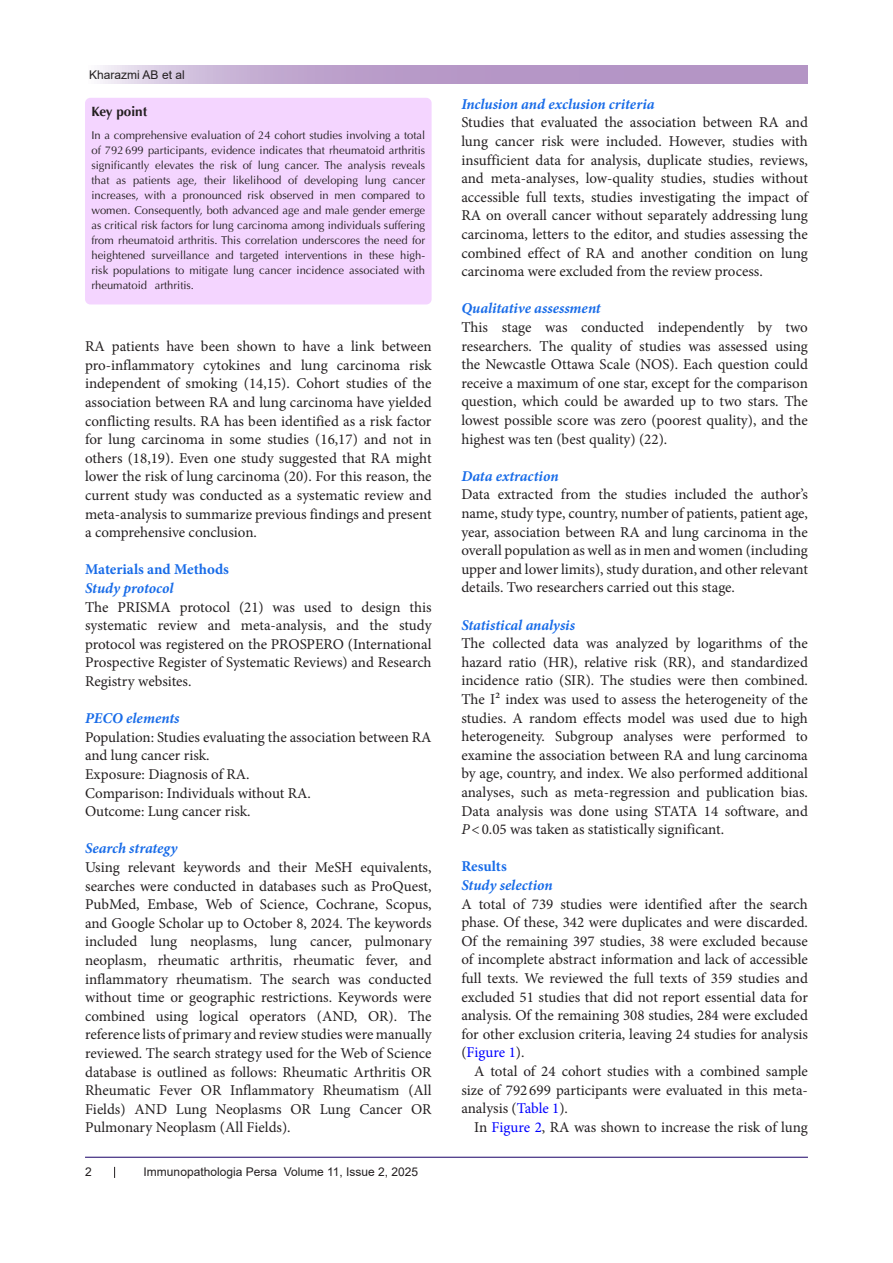
<style>
.page{position:relative;width:893px;height:1263px;background:#fff}
.page>*{position:absolute;margin:0;border:0;box-sizing:border-box;transform-origin:0 0}
.t1{font:15px/18.6px "Minion Pro";color:#231f20;text-align:justify}
.t2{font:italic 700 15px "Minion Pro";letter-spacing:-.005em;color:#196ce8}
.t3{font:700 15px "Minion Pro";color:#196ce8}
.t4{font:700 13.5px "Optima LT Std";color:#231f20}
.t5{font:12px "Arial";color:#231f20}
.t6{font:11.25px/15px "Optima LT Std";color:#231f20;text-align:justify}
.s1{font-style:italic}
.s2{color:#00f}
</style>
<div class="page">
<svg style="left:100px;top:66px;width:708px;height:18px;background:#bea3cd"></svg>
<hr style="left:85px;top:1157px;width:723px;height:1px;background:#190066">
<div style="left:85px;top:98px;width:347px;height:206px;background:#f4d5ff;border-radius:5px"></div>
<p class="t5" style="left:89px;top:66px;width:97px">Kharazmi AB et al</p>
<p class="t4" style="left:91px;top:103px;width:57px">Key point</p>
<p class="t6" style="left:91px;top:128px;width:335px">In a comprehensive evaluation of 24 cohort studies involving a total of 792699 participants, evidence indicates that rheumatoid arthritis significantly elevates the risk of lung cancer. The analysis reveals that as patients age, their likelihood of developing lung cancer increases, with a pronounced risk observed in men compared to women. Consequently, both advanced age and male gender emerge as critical risk factors for lung carcinoma among individuals suffering from rheumatoid arthritis. This correlation underscores the need for heightened surveillance and targeted interventions in these high&shy;risk populations to mitigate lung cancer incidence associated with rheumatoid arthritis.</p>
<p class="t1" style="left:85px;top:337px;width:348px">RA patients have been shown to have a link between pro-inflammatory cytokines and lung carcinoma risk independent of smoking (14,15). Cohort studies of the association between RA and lung carcinoma have yielded conflicting results. RA has been identified as a risk factor for lung carcinoma in some studies (16,17) and not in others (18,19). Even one study suggested that RA might lower the risk of lung carcinoma (20). For this reason, the current study was conducted as a systematic review and meta-analysis to summarize previous findings and present a comprehensive conclusion.</p>
<p class="t3" style="left:85px;top:559px;width:145px">Materials and Methods</p>
<p class="t2" style="left:85px;top:577px;width:90px">Study protocol</p>
<p class="t1" style="left:85px;top:597px;width:348px">The PRISMA protocol (21) was used to design this systematic review and meta-analysis, and the study protocol was registered on the PROSPERO (International Prospective Register of Systematic Reviews) and Research Registry websites.</p>
<p class="t2" style="left:85px;top:708px;width:96px">PECO elements</p>
<p class="t1" style="left:85px;top:728px;width:348px">Population: Studies evaluating the association between RA and lung cancer risk.</p>
<p class="t1" style="left:85px;top:765px;width:166px">Exposure: Diagnosis of RA.</p>
<p class="t1" style="left:85px;top:783px;width:227px">Comparison: Individuals without RA.</p>
<p class="t1" style="left:85px;top:802px;width:167px">Outcome: Lung cancer risk.</p>
<p class="t2" style="left:85px;top:838px;width:94px">Search strategy</p>
<p class="t1" style="left:85px;top:858px;width:348px">Using relevant keywords and their MeSH equivalents, searches were conducted in databases such as ProQuest, PubMed, Embase, Web of Science, Cochrane, Scopus, and Google Scholar up to October 8, 2024. The keywords included lung neoplasms, lung cancer, pulmonary neoplasm, rheumatic arthritis, rheumatic fever, and inflammatory rheumatism. The search was conducted without time or geographic restrictions. Keywords were combined using logical operators (AND, OR). The reference lists of primary and review studies were manually reviewed. The search strategy used for the Web of Science database is outlined as follows: Rheumatic Arthritis OR Rheumatic Fever OR Inflammatory Rheumatism (All Fields) AND Lung Neoplasms OR Lung Cancer OR Pulmonary Neoplasm (All Fields).</p>
<p class="t5" style="left:85px;top:1163px;width:8px">2</p>
<p class="t5" style="left:144px;top:1163px;width:276px">Immunopathologia Persa Volume 11, Issue 2, 2025</p>
<p class="t2" style="left:461px;top:93px;width:195px">Inclusion and exclusion criteria</p>
<p class="t1" style="left:461px;top:113px;width:348px">Studies that evaluated the association between RA and lung cancer risk were included. However, studies with insufficient data for analysis, duplicate studies, reviews, and meta-analyses, low-quality studies, studies without accessible full texts, studies investigating the impact of RA on overall cancer without separately addressing lung carcinoma, letters to the editor, and studies assessing the combined effect of RA and another condition on lung carcinoma were excluded from the review process.</p>
<p class="t2" style="left:461px;top:298px;width:141px">Qualitative assessment</p>
<p class="t1" style="left:461px;top:318px;width:348px">This stage was conducted independently by two researchers. The quality of studies was assessed using the Newcastle Ottawa Scale (NOS). Each question could receive a maximum of one star, except for the comparison question, which could be awarded up to two stars. The lowest possible score was zero (poorest quality), and the highest was ten (best quality) (22).</p>
<p class="t2" style="left:461px;top:465px;width:99px">Data extraction</p>
<p class="t1" style="left:461px;top:485px;width:348px">Data extracted from the studies included the author’s name, study type, country, number of patients, patient age, year, association between RA and lung carcinoma in the overall population as well as in men and women (including upper and lower limits), study duration, and other relevant details. Two researchers carried out this stage.</p>
<p class="t2" style="left:461px;top:614px;width:115px">Statistical analysis</p>
<p class="t1" style="left:461px;top:634px;width:348px">The collected data was analyzed by logarithms of the hazard ratio (HR), relative risk (RR), and standardized incidence ratio (SIR). The studies were then combined.<br>The I² index was used to assess the heterogeneity of the studies. A random effects model was used due to high heterogeneity. Subgroup analyses were performed to examine the association between RA and lung carcinoma by age, country, and index. We also performed additional analyses, such as meta-regression and publication bias.<br>Data analysis was done using STATA 14 software, and <span class="s1">P</span>&lt;0.05 was taken as statistically significant.</p>
<p class="t3" style="left:461px;top:856px;width:47px">Results</p>
<p class="t2" style="left:461px;top:874px;width:93px">Study selection</p>
<p class="t1" style="left:461px;top:894px;width:348px">A total of 739 studies were identified after the search phase. Of these, 342 were duplicates and were discarded.<br>Of the remaining 397 studies, 38 were excluded because of incomplete abstract information and lack of accessible full texts. We reviewed the full texts of 359 studies and excluded 51 studies that did not report essential data for analysis. Of the remaining 308 studies, 284 were excluded for other exclusion criteria, leaving 24 studies for analysis (<span class="s2">Figure 1</span>).</p>
<p class="t1" style="left:461px;top:1062px;width:348px;text-indent:13px">A total of 24 cohort studies with a combined sample size of 792 699 participants were evaluated in this meta&shy;analysis (<span class="s2">Table 1</span>).</p>
<p class="t1" style="left:474px;top:1118px;width:335px">In <span class="s2">Figure 2</span>, RA was shown to increase the risk of lung</p>
</div>
